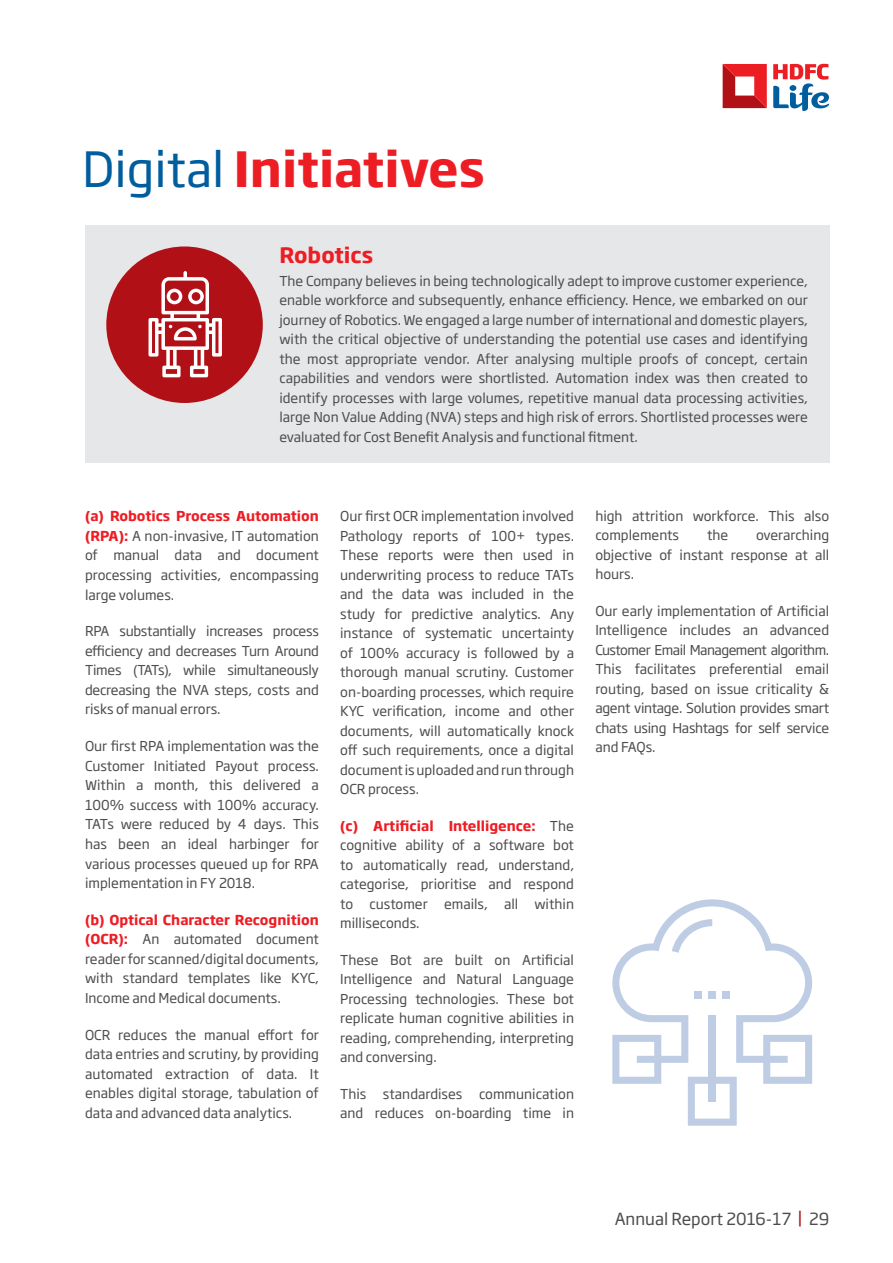
<style>
.page{position:relative;width:893px;height:1263px;background:#fff}
.page>*{position:absolute;margin:0;border:0;box-sizing:border-box;transform-origin:0 0}
.t1{font:700 48px "Soho Gothic Pro";color:#ed1d24}
.t2{font:700 21px "Soho Gothic Pro";color:#ed1d24}
.t3{font:16.5px "Soho Gothic Pro";color:#4d4d4f}
.t4{font:13.5px/19.5px "Soho Gothic Pro";color:#4d4d4f;text-align:justify}
.s1{font-weight:400;color:#005e9e}
.s2{font-weight:700;color:#ed1d24}
.s3{color:#b11116}
</style>
<div class="page">
<div style="left:85px;top:225px;width:744px;height:238px;background:#e6e7e8"></div>
<svg style="left:612px;top:899px;width:200px;height:227px"></svg>
<div style="left:709px;top:1015px;width:7px;height:86px;background:#becde4"></div>
<div style="left:695px;top:991px;width:7px;height:7px;background:#becde4"></div>
<div style="left:709px;top:991px;width:7px;height:7px;background:#becde4"></div>
<div style="left:723px;top:991px;width:7px;height:7px;background:#becde4"></div>
<div style="left:106px;top:246px;width:157px;height:157px;background:#b11116;border-radius:50%"></div>
<svg style="left:149px;top:271px;width:73px;height:106px"></svg>
<svg style="left:773px;top:64px;width:56px;height:47px"></svg>
<svg style="left:723px;top:64px;width:44px;height:44px"></svg>
<p class="t1" style="left:82px;top:131px;width:404px"><span class="s1">Digital</span> Initiatives</p>
<p class="t2" style="left:279px;top:239px;width:95px">Robotics</p>
<p class="t4" style="left:279px;top:270px;width:530px">The Company believes in being technologically adept to improve customer experience, enable workforce and subsequently, enhance efficiency. Hence, we embarked on our journey of Robotics. We engaged a large number of international and domestic players, with the critical objective of understanding the potential use cases and identifying the most appropriate vendor. After analysing multiple proofs of concept, certain capabilities and vendors were shortlisted. Automation index was then created to identify processes with large volumes, repetitive manual data processing activities, large Non Value Adding (NVA) steps and high risk of errors. Shortlisted processes were evaluated for Cost Benefit Analysis and functional fitment.</p>
<p class="t4" style="left:85px;top:506px;width:235px"><span class="s2">(a) Robotics Process Automation (RPA):</span> A non-invasive, IT automation of manual data and document processing activities, encompassing large volumes.</p>
<p class="t4" style="left:85px;top:621px;width:235px">RPA substantially increases process efficiency and decreases Turn Around Times (TATs), while simultaneously decreasing the NVA steps, costs and risks of manual errors.</p>
<p class="t4" style="left:85px;top:735px;width:235px">Our first RPA implementation was the Customer Initiated Payout process.<br>Within a month, this delivered a 100% success with 100% accuracy.<br>TATs were reduced by 4 days. This has been an ideal harbinger for various processes queued up for RPA implementation in FY 2018.</p>
<p class="t4" style="left:85px;top:909px;width:235px"><span class="s2">(b) Optical Character Recognition (OCR):</span> An automated document reader for scanned/digital documents, with standard templates like KYC, Income and Medical documents.</p>
<p class="t4" style="left:85px;top:1024px;width:235px">OCR reduces the manual effort for data entries and scrutiny, by providing automated extraction of data. It enables digital storage, tabulation of data and advanced data analytics.</p>
<p class="t4" style="left:340px;top:506px;width:235px">Our first OCR implementation involved Pathology reports of 100+ types.<br>These reports were then used in underwriting process to reduce TATs and the data was included in the study for predictive analytics. Any instance of systematic uncertainty of 100% accuracy is followed by a thorough manual scrutiny. Customer on-boarding processes, which require KYC verification, income and other documents, will automatically knock off such requirements, once a digital document is uploaded and run through OCR process.</p>
<p class="t4" style="left:340px;top:815px;width:235px"><span class="s2">(c) Artificial Intelligence:</span> The cognitive ability of a software bot to automatically read, understand, categorise, prioritise and respond to customer emails, all within milliseconds.</p>
<p class="t4" style="left:340px;top:949px;width:235px">These Bot are built on Artificial Intelligence and Natural Language Processing technologies. These bot replicate human cognitive abilities in reading, comprehending, interpreting and conversing.</p>
<p class="t4" style="left:340px;top:1083px;width:235px">This standardises communication and reduces on-boarding time in</p>
<p class="t4" style="left:595px;top:505px;width:235px">high attrition workforce. This also complements</p>
<p class="t4" style="left:595px;top:525px;width:235px;text-indent:161px">overarching objective of instant response at all hours.</p>
<p class="t4" style="left:595px;top:600px;width:235px">Our early implementation of Artificial Intelligence includes an advanced Customer Email Management algorithm.<br>This facilitates preferential email routing, based on issue criticality &amp; agent vintage. Solution provides smart chats using Hashtags for self service and FAQs.</p>
<p class="t4" style="left:707px;top:525px;width:23px">the</p>
<p class="t3" style="left:615px;top:1206px;width:216px">Annual Report 2016-17 <span class="s3">|</span> 29</p>
</div>
